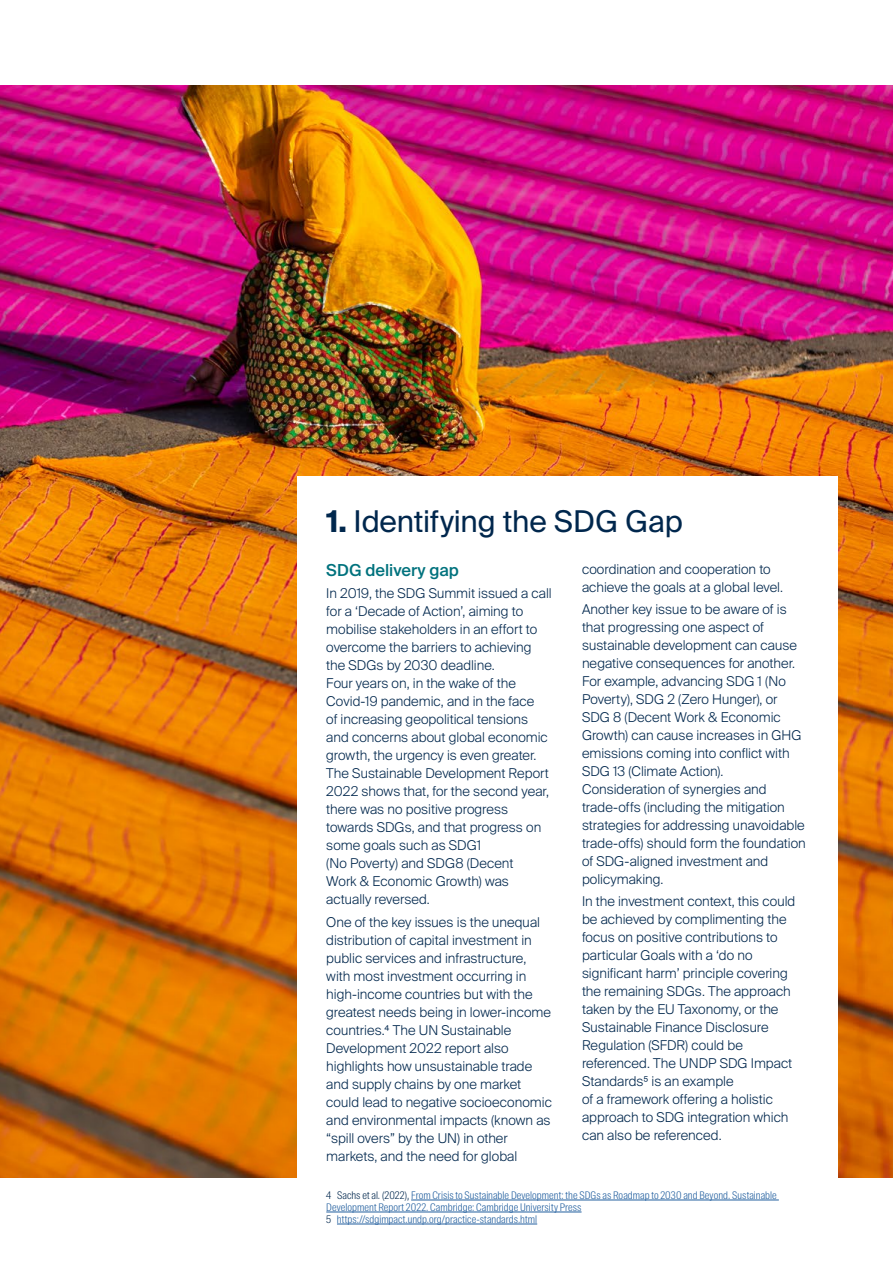
<style>
.page{position:relative;width:893px;height:1263px;background:#fff}
.page>*{position:absolute;margin:0;border:0;box-sizing:border-box;transform-origin:0 0}
.t1{font:30px "Suisse Intl";letter-spacing:-.005em;color:#00274d}
.t2{font:500 16.5px "Suisse Intl";color:#00727d}
.t3{font:300 13.5px/18px "Suisse Intl";letter-spacing:.005em;color:#00274d}
.t4{font:300 10.5px/12px "Suisse Intl Cond";letter-spacing:.01em;color:#215e9e}
.s1{font-weight:700}
.s2{color:#00274d}
</style>
<div class="page">
<img style="left:0;top:85px;width:893px;height:1093px">
<div style="left:298px;top:476px;width:540px;height:715px;background:#fff"></div>
<hr style="left:411px;top:1200px;width:368px;height:1px;background:#215e9e">
<hr style="left:326px;top:1212px;width:256px;height:1px;background:#215e9e">
<hr style="left:337px;top:1224px;width:200px;height:1px;background:#215e9e">
<h1 class="t1" style="left:326px;top:504px;width:358px"><span class="s1">1.</span> Identifying the SDG Gap</h1>
<p class="t2" style="left:326px;top:561px;width:134px">SDG delivery gap</p>
<p class="t3" style="left:326px;top:585px;width:227px">In 2019, the SDG Summit issued a call for a ‘Decade of Action’, aiming to mobilise stakeholders in an effort to overcome the barriers to achieving the SDGs by 2030 deadline.<br>Four years on, in the wake of the<br>Covid-19 pandemic, and in the face<br>of increasing geopolitical tensions and concerns about global economic growth, the urgency is even greater.<br>The Sustainable Development Report<br>2022 shows that, for the second year, there was no positive progress towards SDGs, and that progress on some goals such as SDG1<br>(No Poverty) and SDG8 (Decent<br>Work &amp; Economic Growth) was actually reversed.</p>
<p class="t3" style="left:326px;top:913px;width:227px">One of the key issues is the unequal distribution of capital investment in public services and infrastructure, with most investment occurring in high-income countries but with the greatest needs being in lower-income countries.4 The UN Sustainable Development 2022 report also highlights how unsustainable trade and supply chains by one market could lead to negative socioeconomic and environmental impacts (known as “spill overs” by the UN) in other markets, and the need for global</p>
<p class="t3" style="left:582px;top:560px;width:203px">coordination and cooperation to achieve the goals at a global level.</p>
<p class="t3" style="left:582px;top:600px;width:225px">Another key issue to be aware of is that progressing one aspect of sustainable development can cause negative consequences for another.<br>For example, advancing SDG 1 (No<br>Poverty), SDG 2 (Zero Hunger), or<br>SDG 8 (Decent Work &amp; Economic<br>Growth) can cause increases in GHG emissions coming into conflict with<br>SDG 13 (Climate Action).<br>Consideration of synergies and trade-offs (including the mitigation strategies for addressing unavoidable trade-offs) should form the foundation of SDG-aligned investment and policymaking.</p>
<p class="t3" style="left:582px;top:892px;width:215px">In the investment context, this could be achieved by complimenting the focus on positive contributions to particular Goals with a ‘do no significant harm’ principle covering the remaining SDGs. The approach taken by the EU Taxonomy, or the<br>Sustainable Finance Disclosure<br>Regulation (SFDR) could be referenced. The UNDP SDG Impact<br>Standards5 is an example<br>of a framework offering a holistic approach to SDG integration which can also be referenced.</p>
<p class="t4" style="left:326px;top:1189px;width:452px"><span class="s2">4 Sachs et al. (2022),</span> From Crisis to Sustainable Development: the SDGs as Roadmap to 2030 and Beyond. Sustainable<br>Development Report 2022. Cambridge: Cambridge University Press<br><span class="s2">5</span> https://sdgimpact.undp.org/practice-standards.html</p>
</div>
